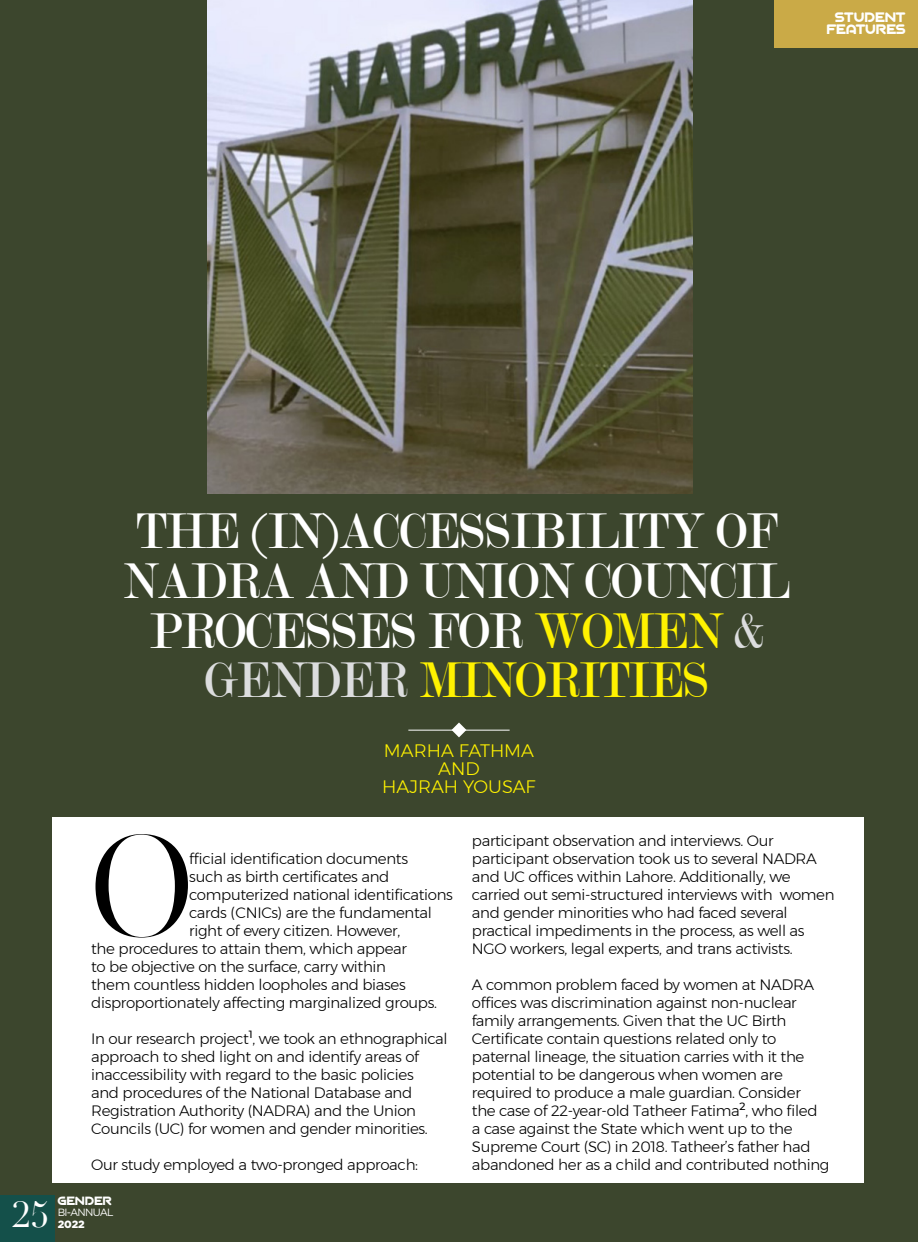
<style>
.page{position:relative;width:918px;height:1242px;background:#3c462d}
.page>*{position:absolute;margin:0;border:0;box-sizing:border-box;transform-origin:0 0}
.t1{font:143.55px "UVF Narziss Drops";color:#000}
.t2{font:54px/49.7px "Modern";color:#fff;text-align:center;scale:.9 1}
.t3{font:35.4px "Didot";color:#fff}
.t4{font:300 18px/18px "Montserrat";color:#fff200;text-align:center}
.t5{font:300 15px/18px "Montserrat";letter-spacing:-.02em;color:#000}
.t6{font:12px/12px "AGALEGA";letter-spacing:.045em;color:#fff;text-align:right}
.t7{font:10.5px "Gotham";letter-spacing:-.07em;color:#fff}
.t8{font:10.5px "AGALEGA";letter-spacing:.045em;color:#fff}
.t9{font:900 10.5px "Gotham";color:#fff}
.s1{color:#fff200}
.s2{color:#dcddde}
</style>
<div class="page">
<div style="left:52px;top:818px;width:811px;height:365px;background:#fff"></div>
<hr style="left:408px;top:730px;width:102px;height:1px;background:#fff">
<svg style="left:452px;top:723px;width:14px;height:14px"></svg>
<div style="left:775px;top:0;width:143px;height:48px;background:#caaa47"></div>
<img style="left:207px;top:0;width:486px;height:494px">
<div style="left:0;top:1196px;width:55px;height:46px;background:#14504a"></div>
<p class="t6" style="left:827px;top:11px;width:80px">STUDENT<br>FEATURES</p>
<h2 class="t2" style="left:124px;top:507px;width:741px">THE (IN)ACCESSIBILITY OF<br>NADRA AND UNION COUNCIL<br>PROCESSES FOR <span class="s1">WOMEN</span> <span class="s2">&amp;<br>GENDER</span> <span class="s1">MINORITIES</span></h2>
<p class="t4" style="left:382px;top:742px;width:155px">MARHA FATHMA<br>AND<br>HAJRAH YOUSAF</p>
<h3 class="t3" style="left:12px;top:1193px;width:38px">25</h3>
<h1 class="t1" style="left:91px;top:791px;width:103px">O</h1>
<p class="t5" style="left:189px;top:849px;width:220px">fficial identification documents</p>
<p class="t5" style="left:189px;top:867px;width:202px">such as birth certificates and</p>
<p class="t5" style="left:189px;top:885px;width:265px">computerized national identifications</p>
<p class="t5" style="left:189px;top:903px;width:244px">cards (CNICs) are the fundamental</p>
<p class="t5" style="left:189px;top:921px;width:213px">right of every citizen. However,</p>
<p class="t5" style="left:91px;top:939px;width:317px">the procedures to attain them, which appear</p>
<p class="t5" style="left:91px;top:957px;width:296px">to be objective on the surface, carry within</p>
<p class="t5" style="left:91px;top:975px;width:316px">them countless hidden loopholes and biases</p>
<p class="t5" style="left:91px;top:993px;width:347px">disproportionately affecting marginalized groups.</p>
<p class="t5" style="left:91px;top:1029px;width:358px">In our research project<sup>1</sup>, we took an ethnographical approach to shed light on and identify areas of inaccessibility with regard to the basic policies<br>and procedures of the National Database and Registration Authority (NADRA) and the Union Councils (UC) for women and gender minorities.</p>
<p class="t5" style="left:91px;top:1155px;width:328px">Our study employed a two-pronged approach:</p>
<p class="t8" style="left:58px;top:1194px;width:56px">GENDER</p>
<p class="t7" style="left:58px;top:1206px;width:58px">BI-ANNUAL</p>
<p class="t9" style="left:58px;top:1217px;width:28px">2022</p>
<p class="t5" style="left:472px;top:831px;width:364px">participant observation and interviews. Our participant observation took us to several NADRA and UC offices within Lahore. Additionally, we carried out semi-structured interviews with women and gender minorities who had faced several practical impediments in the process, as well as NGO workers, legal experts, and trans activists.</p>
<p class="t5" style="left:472px;top:975px;width:359px">A common problem faced by women at NADRA offices was discrimination against non-nuclear family arrangements. Given that the UC Birth Certificate contain questions related only to paternal lineage, the situation carries with it the potential to be dangerous when women are required to produce a male guardian. Consider<br>the case of 22-year-old Tatheer Fatima<sup>2</sup>, who filed a case against the State which went up to the Supreme Court (SC) in 2018. Tatheer’s father had abandoned her as a child and contributed nothing</p>
</div>
